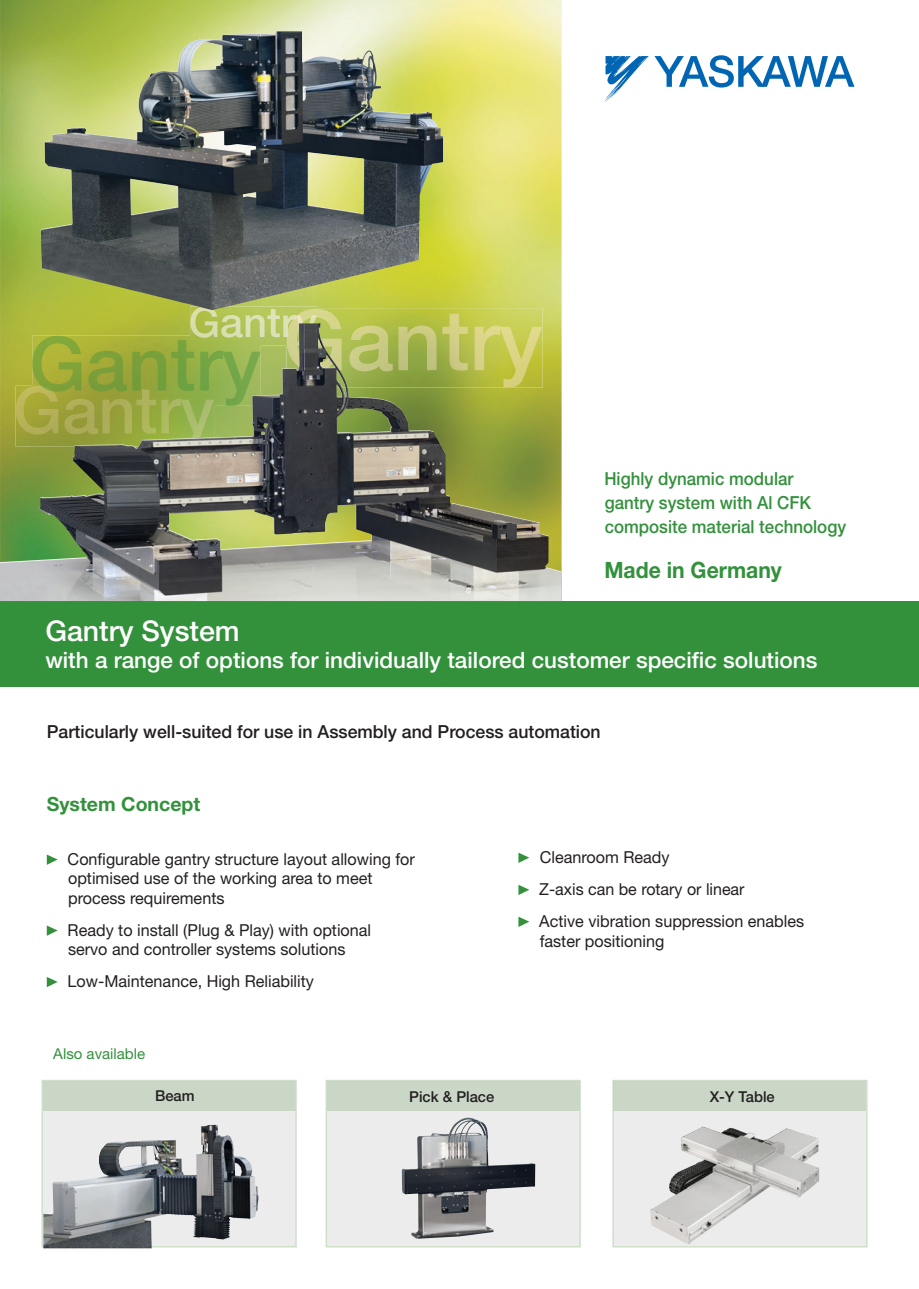
<style>
.page{position:relative;width:919px;height:1289px;background:#fff}
.page>*{position:absolute;margin:0;border:0;box-sizing:border-box;transform-origin:0 0}
.t1{font:500 28.5px "Helvetica Neue LT Pro";color:#fff}
.t2{font:500 22.5px "Helvetica Neue LT Pro";color:#fff}
.t3{font:700 22.5px "Helvetica Neue LT Pro";color:#33913c;scale:.94 1}
.t4{font:700 19.5px "Helvetica Neue LT Pro";color:#33913c}
.t5{font:500 18px/24px "Helvetica Neue LT Pro";color:#33913c;scale:.94 1}
.t6{font:500 18px "Helvetica Neue LT Pro";color:#231f20}
.t7{font:16.5px/19.5px "Helvetica Neue LT Pro";color:#231f20}
.t8{font:500 15px "Helvetica Neue LT Pro";color:#231f20}
.t9{font:15px "Helvetica Neue LT Pro";color:#33913c}
</style>
<div class="page">
<img style="left:0;top:0;width:561px;height:323px">
<img style="left:190px;top:310px;width:96px;height:13px">
<img style="left:317px;top:309px;width:225px;height:14px">
<img style="left:286px;top:310px;width:31px;height:3px">
<img style="left:286px;top:313px;width:31px;height:1px">
<img style="left:286px;top:314px;width:31px;height:9px">
<div style="left:0;top:601px;width:918px;height:85px;background:#33913c"></div>
<svg style="left:604px;top:56px;width:44px;height:46px"></svg>
<svg style="left:654px;top:55px;width:200px;height:33px"></svg>
<img style="left:0;top:323px;width:561px;height:278px">
<svg style="left:41px;top:1079px;width:256px;height:168px;background:#c7cdc7"></svg>
<svg style="left:325px;top:1079px;width:255px;height:168px;background:#e1e5e0"></svg>
<svg style="left:612px;top:1079px;width:255px;height:168px;background:#dfe4de"></svg>
<img style="left:43px;top:1124px;width:172px;height:125px">
<img style="left:402px;top:1117px;width:133px;height:121px">
<img style="left:41px;top:31px;width:402px;height:279px">
<img style="left:650px;top:1126px;width:169px;height:118px">
<svg style="left:47px;top:854px;width:11px;height:10px"></svg>
<svg style="left:47px;top:925px;width:11px;height:10px"></svg>
<svg style="left:47px;top:977px;width:11px;height:10px"></svg>
<svg style="left:518px;top:852px;width:11px;height:11px"></svg>
<svg style="left:518px;top:884px;width:11px;height:11px"></svg>
<svg style="left:518px;top:916px;width:11px;height:11px"></svg>
<p class="t5" style="left:604px;top:468px;width:259px">Highly dynamic modular gantry system with Al CFK composite material technology</p>
<h2 class="t3" style="left:604px;top:562px;width:190px">Made in Germany</h2>
<h1 class="t1" style="left:45px;top:621px;width:196px">Gantry System</h1>
<h2 class="t2" style="left:45px;top:652px;width:773px">with a range of options for individually tailored customer specific solutions</h2>
<p class="t6" style="left:47px;top:725px;width:555px">Particularly well-suited for use in Assembly and Process automation</p>
<p class="t4" style="left:47px;top:797px;width:155px">System Concept</p>
<p class="t7" style="left:68px;top:851px;width:349px">Configurable gantry structure layout allowing for optimised use of the working area to meet process requirements</p>
<p class="t7" style="left:68px;top:922px;width:305px">Ready to install (Plug &amp; Play) with optional servo and controller systems solutions</p>
<p class="t7" style="left:68px;top:973px;width:248px">Low-Maintenance, High Reliability</p>
<p class="t9" style="left:53px;top:1048px;width:93px">Also available</p>
<p class="t7" style="left:539px;top:843px;width:266px;line-height:32px">Cleanroom Ready<br>Z-axis can be rotary or linear<br>Active vibration suppression enables</p>
<p class="t7" style="left:539px;top:932px;width:126px">faster positioning</p>
<p class="t8" style="left:155px;top:1090px;width:41px">Beam</p>
<p class="t8" style="left:409px;top:1090px;width:86px">Pick &amp; Place</p>
<p class="t8" style="left:709px;top:1090px;width:66px">X-Y Table</p>
</div>
